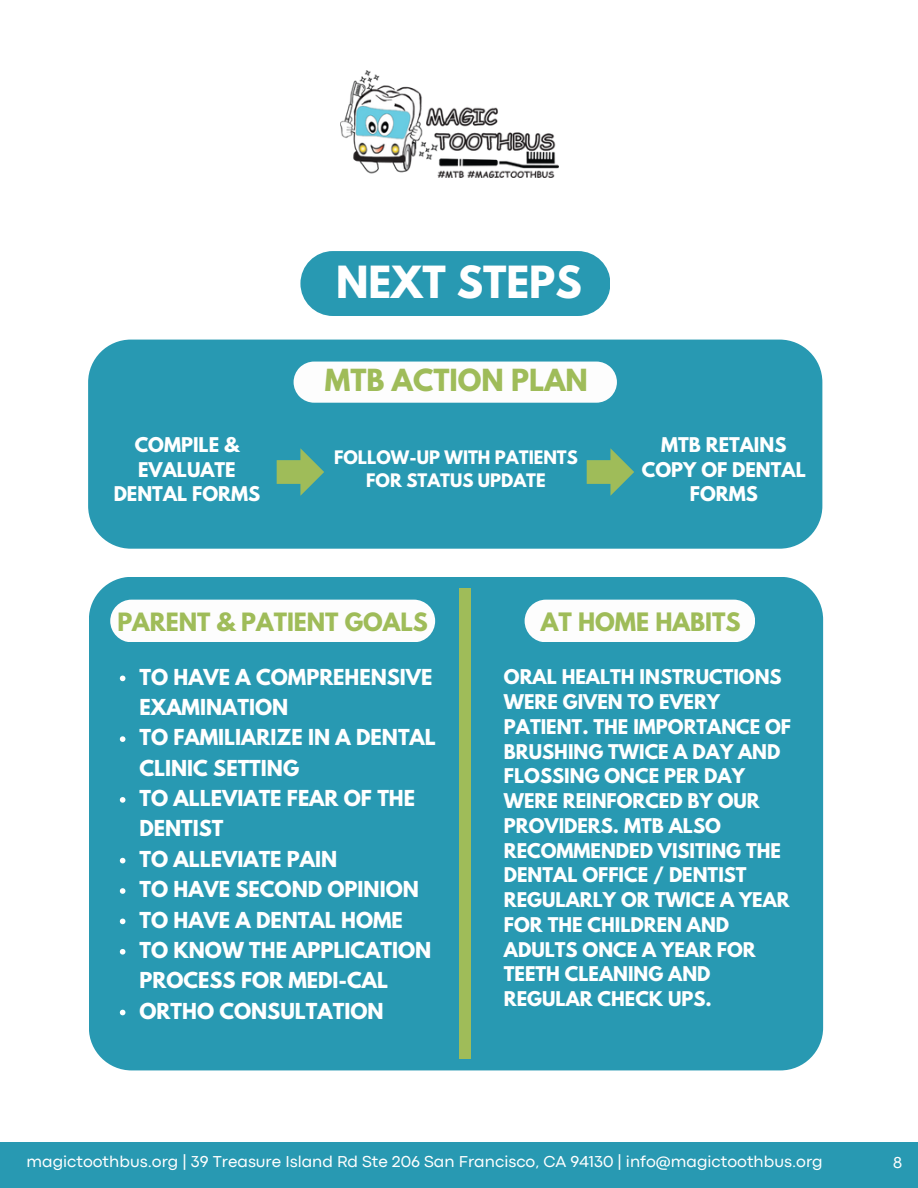
<style>
.page{position:relative;width:918px;height:1188px;background:#fff}
.page>*{position:absolute;margin:0;border:0;box-sizing:border-box;transform-origin:0 0}
.t1{font:700 39.3px "League Spartan";color:#fff}
.t2{font:700 27px "League Spartan";color:#9fbc59}
.t3{font:700 22.5px "League Spartan";color:#9fbc59}
.t4{font:700 22.35px "League Spartan";color:#9fbc59}
.t5{font:700 19.5px/30.3px "League Spartan";color:#fff}
.t6{font:700 18px/24.8px "League Spartan";color:#fff;text-align:center}
.t7{font:16.5px "Codec Pro";color:#fff}
.t8{font:700 16.5px/22.5px "League Spartan";color:#fff;text-align:center}
</style>
<div class="page">
<div style="left:300px;top:251px;width:310px;height:65px;background:#2899b2;border-radius:32px"></div>
<div style="left:88px;top:340px;width:734px;height:209px;background:#2899b2;border-radius:43px"></div>
<div style="left:294px;top:362px;width:323px;height:41px;background:#fdfdfd"></div>
<div style="left:89px;top:577px;width:734px;height:493px;background:#2899b2;border-radius:43px"></div>
<div style="left:110px;top:600px;width:325px;height:42px;background:#fdfdfd;border-radius:21px"></div>
<img style="left:341px;top:71px;width:218px;height:107px">
<div style="left:459px;top:588px;width:12px;height:471px;background:#9fbc59"></div>
<div style="left:525px;top:600px;width:230px;height:42px;background:#fdfdfd;border-radius:21px"></div>
<svg style="left:277px;top:448px;width:47px;height:48px"></svg>
<svg style="left:120px;top:676px;width:5px;height:5px"></svg>
<svg style="left:120px;top:736px;width:5px;height:6px"></svg>
<svg style="left:120px;top:797px;width:5px;height:6px"></svg>
<svg style="left:120px;top:858px;width:5px;height:5px"></svg>
<svg style="left:120px;top:888px;width:5px;height:6px"></svg>
<svg style="left:120px;top:919px;width:5px;height:5px"></svg>
<svg style="left:120px;top:949px;width:5px;height:6px"></svg>
<svg style="left:120px;top:1010px;width:5px;height:5px"></svg>
<svg style="left:587px;top:448px;width:47px;height:48px"></svg>
<div style="left:0;top:1142px;width:918px;height:46px;background:#2899b2"></div>
<p class="t1" style="left:336px;top:263px;width:247px">NEXT STEPS</p>
<h1 class="t2" style="left:325px;top:366px;width:264px">MTB ACTION PLAN</h1>
<p class="t6" style="left:114px;top:434px;width:148px">COMPILE &amp;<br>EVALUATE<br>DENTAL FORMS</p>
<p class="t6" style="left:642px;top:434px;width:165px">MTB RETAINS<br>COPY OF DENTAL<br>FORMS</p>
<p class="t8" style="left:334px;top:448px;width:245px">FOLLOW-UP WITH PATIENTS<br>FOR STATUS UPDATE</p>
<h2 class="t4" style="left:117px;top:611px;width:312px">PARENT &amp; PATIENT GOALS</h2>
<h4 class="t5" style="left:139px;top:664px;width:295px">TO HAVE A COMPREHENSIVE<br>EXAMINATION</h4>
<h6 class="t5" style="left:139px;top:725px;width:298px">TO FAMILIARIZE IN A DENTAL<br>CLINIC SETTING</h6>
<h4 class="t5" style="left:139px;top:786px;width:277px">TO ALLEVIATE FEAR OF THE<br>DENTIST</h4>
<p class="t5" style="left:139px;top:846px;width:199px">TO ALLEVIATE PAIN</p>
<p class="t5" style="left:139px;top:877px;width:281px">TO HAVE SECOND OPINION</p>
<p class="t5" style="left:139px;top:907px;width:265px">TO HAVE A DENTAL HOME</p>
<p class="t5" style="left:139px;top:937px;width:293px">TO KNOW THE APPLICATION<br>PROCESS FOR MEDI-CAL</p>
<p class="t5" style="left:139px;top:998px;width:246px">ORTHO CONSULTATION</p>
<h3 class="t3" style="left:541px;top:611px;width:201px">AT HOME HABITS</h3>
<h4 class="t6" style="left:504px;top:667px;width:289px;text-align:left">ORAL HEALTH INSTRUCTIONS<br>WERE GIVEN TO EVERY<br>PATIENT. THE IMPORTANCE OF<br>BRUSHING TWICE A DAY AND<br>FLOSSING ONCE PER DAY<br>WERE REINFORCED BY OUR<br>PROVIDERS. MTB ALSO<br>RECOMMENDED VISITING THE<br>DENTAL OFFICE / DENTIST<br>REGULARLY OR TWICE A YEAR<br>FOR THE CHILDREN AND<br>ADULTS ONCE A YEAR FOR<br>TEETH CLEANING AND<br>REGULAR CHECK UPS.</h4>
<p class="t7" style="left:26px;top:1156px;width:798px">magictoothbus.org | 39 Treasure Island Rd Ste 206 San Francisco, CA 94130 | info@magictoothbus.org</p>
<h3 class="t7" style="left:893px;top:1156px;width:11px">8</h3>
</div>
